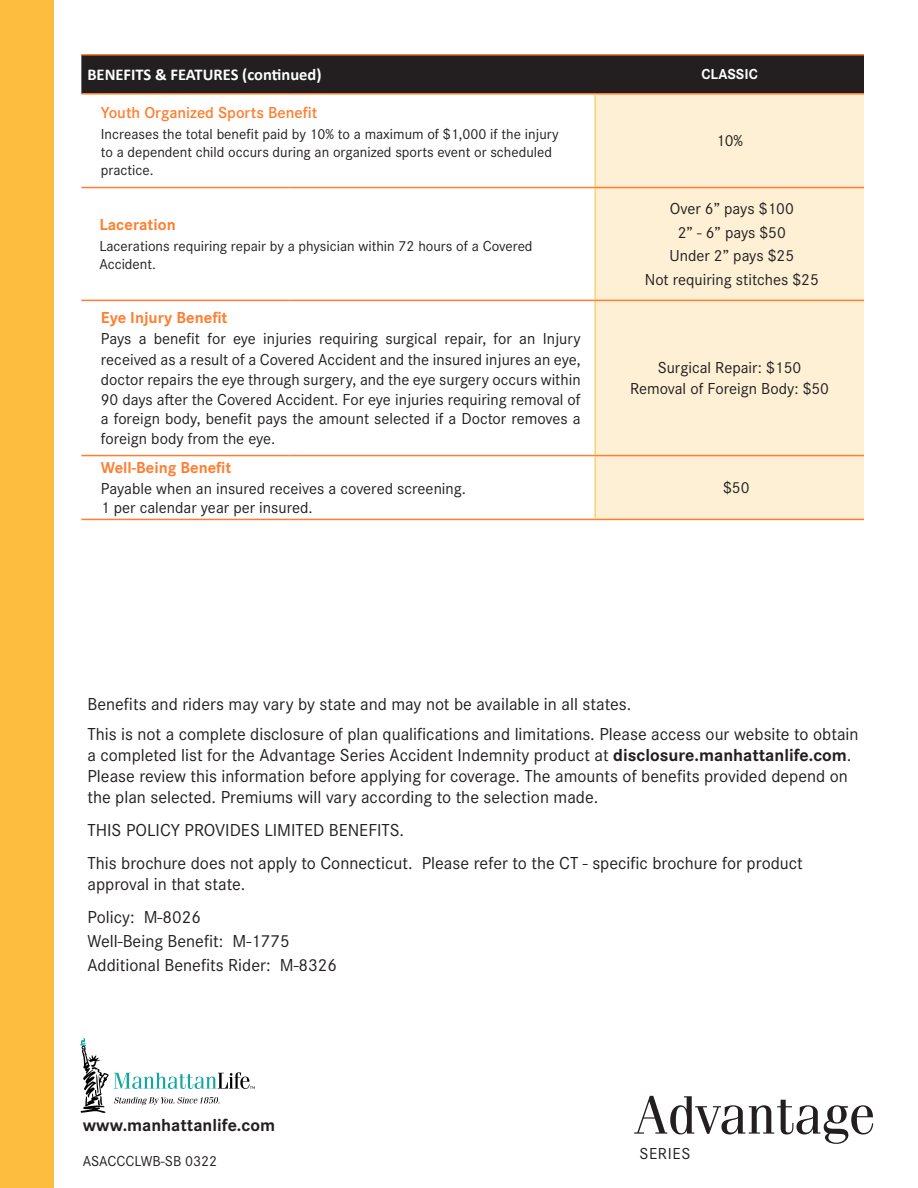
<style>
.page{position:relative;width:918px;height:1188px;background:#fff}
.page>*{position:absolute;margin:0;border:0;box-sizing:border-box;transform-origin:0 0}
.t1{font:54px "Fenice Pro ITC";color:#231f20}
.t2{font:18px/21px "Corporate S Pro";color:#231f20}
.t3{font:700 18px "Corporate S Pro";color:#231f20}
.t4{font:16.5px/20.1px "Corporate S Pro";color:#231f20;text-align:center}
.t5{font:700 16.5px "Corporate S Pro";color:#ff7e30}
.t6{font:700 16.5px "Calibri";color:#fff}
.t7{font:600 16.5px "Corporate S Pro";color:#ff7e30}
.t8{font:15px/18px "Corporate S Pro";color:#231f20}
.t9{font:700 15px "Corporate S Pro";color:#fff}
.s1{font-weight:700}
</style>
<div class="page">
<div style="left:0;top:0;width:54px;height:1188px;background:#fdbd3e"></div>
<div style="left:81px;top:56px;width:783px;height:37px;background:#231f20"></div>
<div style="left:596px;top:95px;width:268px;height:424px;background:#fef0d4"></div>
<hr style="left:81px;top:54px;width:209px;height:2px;background:#ff7e30">
<hr style="left:290px;top:54px;width:305px;height:2px;background:#ff7e30">
<hr style="left:595px;top:54px;width:269px;height:2px;background:#ff7e30">
<hr style="left:81px;top:93px;width:209px;height:2px;background:#ff7e30">
<hr style="left:290px;top:93px;width:305px;height:2px;background:#ff7e30">
<hr style="left:595px;top:93px;width:269px;height:2px;background:#ff7e30">
<hr style="left:81px;top:187px;width:209px;height:1px;background:#ff7e30">
<hr style="left:290px;top:187px;width:305px;height:1px;background:#ff7e30">
<hr style="left:595px;top:187px;width:269px;height:1px;background:#ff7e30">
<hr style="left:81px;top:300px;width:209px;height:1px;background:#ff7e30">
<hr style="left:290px;top:300px;width:305px;height:1px;background:#ff7e30">
<hr style="left:595px;top:300px;width:269px;height:1px;background:#ff7e30">
<hr style="left:81px;top:455px;width:209px;height:1px;background:#ff7e30">
<hr style="left:290px;top:455px;width:305px;height:1px;background:#ff7e30">
<hr style="left:595px;top:455px;width:269px;height:1px;background:#ff7e30">
<hr style="left:81px;top:519px;width:209px;height:1px;background:#ff7e30">
<hr style="left:290px;top:519px;width:305px;height:1px;background:#ff7e30">
<hr style="left:595px;top:519px;width:269px;height:1px;background:#ff7e30">
<hr style="left:595px;top:95px;width:1px;height:92px;background:#ffbe3f">
<hr style="left:595px;top:188px;width:1px;height:112px;background:#ffbe3f">
<hr style="left:595px;top:301px;width:1px;height:154px;background:#ffbe3f">
<hr style="left:595px;top:456px;width:1px;height:63px;background:#ffbe3f">
<img style="left:80px;top:1039px;width:175px;height:74px">
<p class="t6" style="left:87px;top:64px;width:236px">BENEFITS &amp; FEATURES (continued)</p>
<p class="t9" style="left:701px;top:63px;width:58px">CLASSIC</p>
<p class="t7" style="left:101px;top:100px;width:218px">Youth Organized Sports Benefit</p>
<p class="t8" style="left:101px;top:124px;width:459px">Increases the total benefit paid by 10% to a maximum of $1,000 if the injury to a dependent child occurs during an organized sports event or scheduled practice.</p>
<p class="t4" style="left:716px;top:129px;width:29px">10%</p>
<p class="t5" style="left:99px;top:212px;width:78px">Laceration</p>
<p class="t8" style="left:99px;top:236px;width:435px">Lacerations requiring repair by a physician within 72 hours of a Covered<br>Accident.</p>
<p class="t5" style="left:101px;top:304px;width:128px">Eye Injury Benefit</p>
<p class="t4" style="left:101px;top:327px;width:481px;text-align:justify">Pays a benefit for eye injuries requiring surgical repair, for an Injury received as a result of a Covered Accident and the insured injures an eye, doctor repairs the eye through surgery, and the eye surgery occurs within 90 days after the Covered Accident. For eye injuries requiring removal of a foreign body, benefit pays the amount selected if a Doctor removes a foreign body from the eye.</p>
<p class="t4" style="left:645px;top:196px;width:176px;line-height:23.5px">Over 6” pays $100<br>2” - 6” pays $50<br>Under 2” pays $25<br>Not requiring stitches $25</p>
<p class="t4" style="left:630px;top:355px;width:201px;line-height:21.8px">Surgical Repair: $150<br>Removal of Foreign Body: $50</p>
<p class="t5" style="left:101px;top:454px;width:132px">Well-Being Benefit</p>
<p class="t4" style="left:101px;top:477px;width:367px;text-align:left">Payable when an insured receives a covered screening.<br>1 per calendar year per insured.</p>
<p class="t4" style="left:723px;top:476px;width:28px">$50</p>
<p class="t2" style="left:87px;top:687px;width:773px;line-height:30px">Benefits and riders may vary by state and may not be available in all states.<br>This is not a complete disclosure of plan qualifications and limitations. Please access our website to obtain</p>
<p class="t2" style="left:87px;top:743px;width:766px">a completed list for the Advantage Series Accident Indemnity product at <span class="s1">disclosure.manhattanlife.com</span>.<br>Please review this information before applying for coverage. The amounts of benefits provided depend on the plan selected. Premiums will vary according to the selection made.</p>
<p class="t2" style="left:87px;top:812px;width:717px;line-height:33px">THIS POLICY PROVIDES LIMITED BENEFITS.<br>This brochure does not apply to Connecticut. Please refer to the CT - specific brochure for product</p>
<p class="t2" style="left:87px;top:867px;width:160px;line-height:33px">approval in that state.<br>Policy: M-8026</p>
<p class="t2" style="left:87px;top:928px;width:251px;line-height:24px">Well-Being Benefit: M-1775<br>Additional Benefits Rider: M-8326</p>
<p class="t3" style="left:83px;top:1111px;width:194px">www.manhattanlife.com</p>
<p class="t8" style="left:83px;top:1151px;width:136px">ASACCCLWB-SB 0322</p>
<h1 class="t1" style="left:635px;top:1082px;width:242px">Advantage</h1>
<p class="t4" style="left:639px;top:1142px;width:53px">SERIES</p>
</div>
